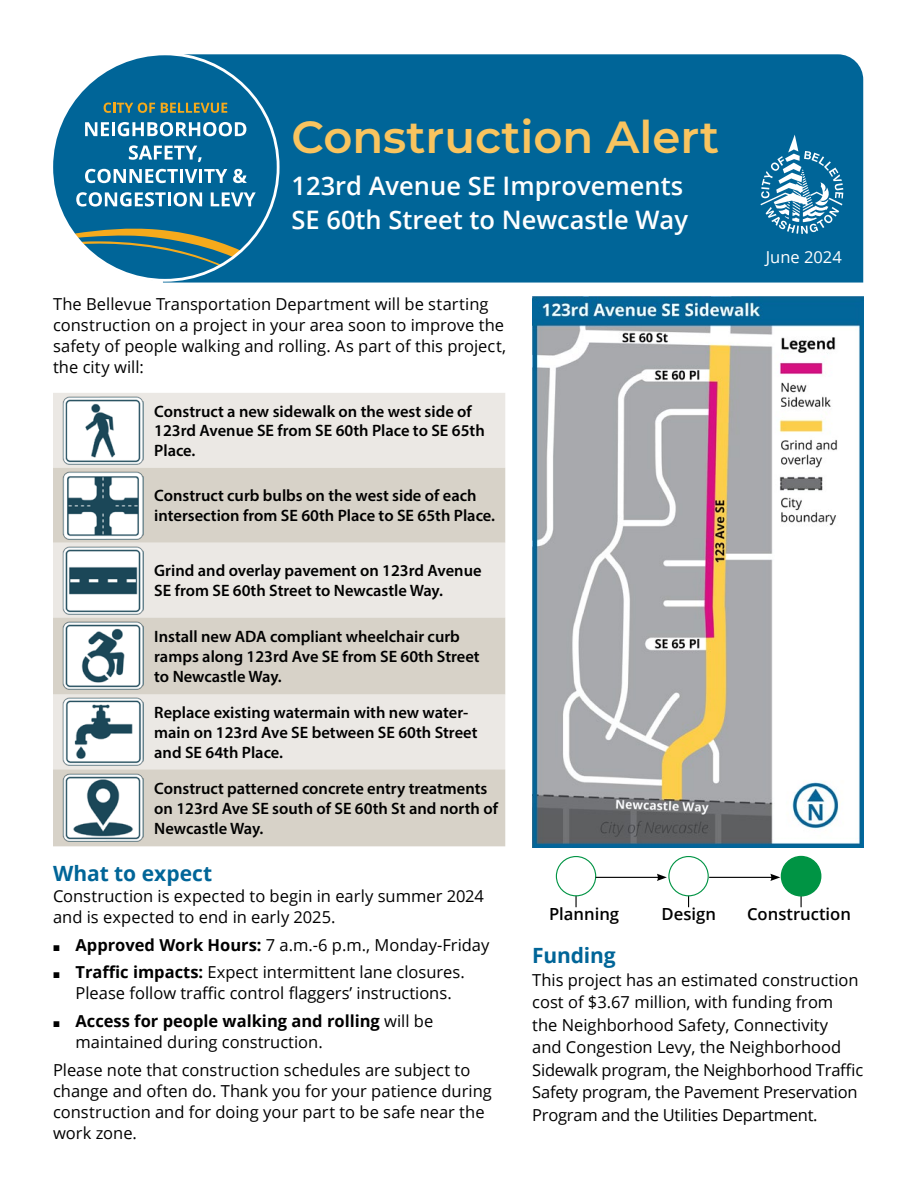
<style>
.page{position:relative;width:918px;height:1188px;background:#fff}
.page>*{position:absolute;margin:0;border:0;box-sizing:border-box;transform-origin:0 0}
.LARGE_TITLE_flyer_side{font:600 45px "Montserrat";color:#f9c45f}
.Small_TITLE_flyer_side{font:600 25.5px "Open Sans";color:#fff}
.small_subheads_and_call-outs{font:700 21px "Open Sans";color:#006598}
.address_mailer_side_black{font:600 16.65px "Open Sans";color:#000}
.text{font:16.5px/21px "Open Sans";color:#000}
.text-2{font:600 16.5px/19.8px "Myriad Pro";color:#000}
.TItle_VI_and_ADA_text{font:16.5px "Open Sans";color:#fff}
.s1{font-weight:700}
</style>
<div class="page">
<div style="left:163px;top:54px;width:700px;height:229px;background:#006598"></div>
<div style="left:52px;top:54px;width:227px;height:227px;background:#006598;border-radius:50%"></div>
<svg style="left:104px;top:103px;width:51px;height:10px"></svg>
<svg style="left:161px;top:103px;width:66px;height:10px"></svg>
<svg style="left:85px;top:122px;width:24px;height:14px"></svg>
<hr style="left:112px;top:122px;width:3px;height:14px;background:#fff">
<svg style="left:118px;top:122px;width:128px;height:14px"></svg>
<svg style="left:129px;top:145px;width:73px;height:17px"></svg>
<svg style="left:85px;top:169px;width:93px;height:14px"></svg>
<hr style="left:180px;top:169px;width:3px;height:14px;background:#fff">
<svg style="left:185px;top:169px;width:12px;height:14px"></svg>
<hr style="left:199px;top:169px;width:3px;height:14px;background:#fff">
<svg style="left:204px;top:169px;width:23px;height:14px"></svg>
<svg style="left:233px;top:169px;width:14px;height:14px"></svg>
<svg style="left:76px;top:192px;width:90px;height:15px"></svg>
<hr style="left:168px;top:192px;width:3px;height:14px;background:#fff">
<svg style="left:174px;top:192px;width:28px;height:15px"></svg>
<svg style="left:211px;top:192px;width:45px;height:14px"></svg>
<svg style="left:73px;top:228px;width:169px;height:38px"></svg>
<svg style="left:761px;top:135px;width:82px;height:99px;background:#3e8ab1"></svg>
<img style="left:532px;top:296px;width:331px;height:551px">
<div style="left:53px;top:393px;width:452px;height:75px;background:#ebe8e4"></div>
<svg style="left:53px;top:468px;width:452px;height:378px;background:#dedad2"></svg>
<img style="left:63px;top:396px;width:81px;height:69px">
<img style="left:63px;top:471px;width:81px;height:69px">
<img style="left:63px;top:546px;width:81px;height:69px">
<img style="left:63px;top:621px;width:80px;height:68px">
<img style="left:63px;top:773px;width:81px;height:69px">
<svg style="left:575px;top:896px;width:2px;height:11px"></svg>
<div style="left:556px;top:856px;width:40px;height:40px;border:1px solid #009444;border-radius:50%"></div>
<div style="left:668px;top:856px;width:41px;height:40px;border:1px solid #009444;border-radius:50%"></div>
<div style="left:781px;top:857px;width:40px;height:39px;background:#009444;border-radius:50%"></div>
<div style="left:781px;top:856px;width:40px;height:41px;border:1px solid #009444;border-radius:50%"></div>
<hr style="left:596px;top:877px;width:63px;height:1px;background:#000">
<svg style="left:657px;top:874px;width:10px;height:7px"></svg>
<hr style="left:709px;top:877px;width:64px;height:1px;background:#000">
<svg style="left:770px;top:874px;width:10px;height:7px"></svg>
<img style="left:63px;top:697px;width:80px;height:69px">
<p class="LARGE_TITLE_flyer_side" style="left:292px;top:105px;width:429px">Construction Alert</p>
<p class="Small_TITLE_flyer_side" style="left:292px;top:168px;width:393px">123rd Avenue SE Improvements</p>
<p class="Small_TITLE_flyer_side" style="left:292px;top:202px;width:398px">SE 60th Street to Newcastle Way</p>
<p class="text" style="left:53px;top:293px;width:455px">The Bellevue Transportation Department will be starting construction on a project in your area soon to improve the safety of people walking and rolling. As part of this project, the city will:</p>
<p class="text-2" style="left:154px;top:401px;width:332px">Construct a new sidewalk on the west side of<br>123rd Avenue SE from SE 60th Place to SE 65th<br>Place.</p>
<p class="text-2" style="left:154px;top:486px;width:342px">Construct curb bulbs on the west side of each intersection from SE 60th Place to SE 65th Place.</p>
<p class="TItle_VI_and_ADA_text" style="left:766px;top:246px;width:77px">June 2024</p>
<p class="text-2" style="left:154px;top:561px;width:329px">Grind and overlay pavement on 123rd Avenue<br>SE from SE 60th Street to Newcastle Way.</p>
<p class="text-2" style="left:154px;top:627px;width:327px">Install new ADA compliant wheelchair curb ramps along 123rd Ave SE from SE 60th Street to Newcastle Way.</p>
<p class="text-2" style="left:154px;top:702px;width:325px">Replace existing watermain with new water&shy;main on 123rd Ave SE between SE 60th Street and SE 64th Place.</p>
<p class="text-2" style="left:154px;top:778px;width:345px">Construct patterned concrete entry treatments on 123rd Ave SE south of SE 60th St and north of<br>Newcastle Way.</p>
<p class="small_subheads_and_call-outs" style="left:53px;top:858px;width:161px">What to expect</p>
<p class="text" style="left:53px;top:885px;width:433px">Construction is expected to begin in early summer 2024 and is expected to end in early 2025.</p>
<p class="text" style="left:76px;top:934px;width:415px"><span class="s1">Approved Work Hours:</span> 7 a.m.-6 p.m., Monday-Friday</p>
<p class="text" style="left:76px;top:961px;width:391px"><span class="s1">Traffic impacts:</span> Expect intermittent lane closures.<br>Please follow traffic control flaggers’ instructions.</p>
<p class="text" style="left:76px;top:1010px;width:359px"><span class="s1">Access for people walking and rolling</span> will be maintained during construction.</p>
<p class="text" style="left:53px;top:1059px;width:440px">Please note that construction schedules are subject to change and often do. Thank you for your patience during construction and for doing your part to be safe near the work zone.</p>
<p class="address_mailer_side_black" style="left:549px;top:903px;width:72px">Planning</p>
<p class="address_mailer_side_black" style="left:662px;top:903px;width:56px">Design</p>
<p class="address_mailer_side_black" style="left:747px;top:903px;width:105px">Construction</p>
<p class="small_subheads_and_call-outs" style="left:532px;top:941px;width:85px">Funding</p>
<p class="text" style="left:532px;top:968px;width:332px;line-height:22.5px">This project has an estimated construction cost of $3.67 million, with funding from<br>the Neighborhood Safety, Connectivity<br>and Congestion Levy, the Neighborhood Sidewalk program, the Neighborhood Traffic Safety program, the Pavement Preservation Program and the Utilities Department.</p>
</div>
